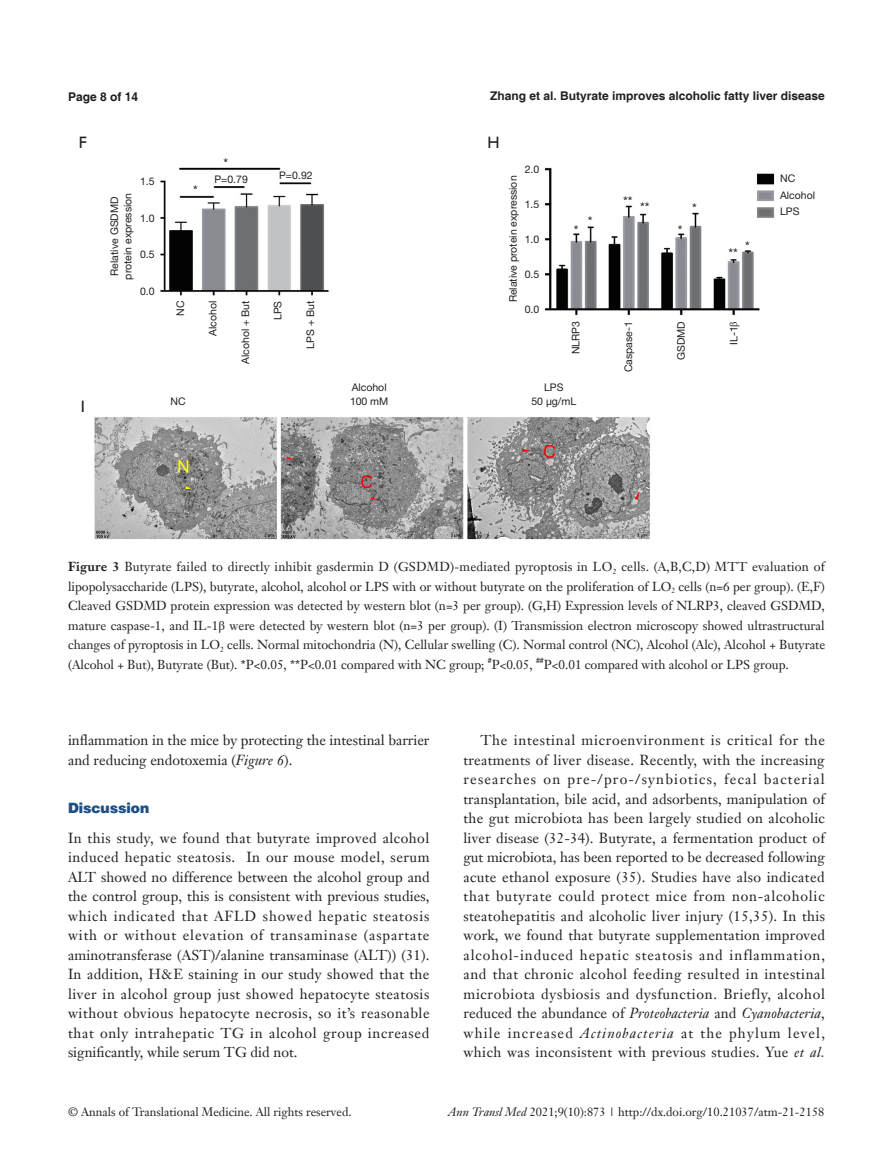
<style>
.page{position:relative;width:893px;height:1170px;background:#fff}
.page>*{position:absolute;margin:0;border:0;box-sizing:border-box;transform-origin:0 0}
.t1{font:16.5px "Humanist 521 BT";color:#231f20}
.t2{font:14.25px/19.5px "Janson Text LT";color:#231f20;text-align:justify}
.t3{font:900 14.25px "Helvetica";color:#1c5085}
.t4{font:13.5px "Helvetica Neue LT Pro";color:#231f20}
.t5{font:12.75px/19.5px "Janson Text LT";color:#231f20;text-align:justify}
.t6{font:12px "Janson Text LT";color:#231f20}
.t7{font:700 12px "Helvetica";color:#231f20}
.t8{font:10.5px/13.5px "Helvetica Neue LT Pro";color:#231f20;text-align:center}
.t9{font:7.5px "Janson Text LT";color:#231f20}
.s1{font-family:"Times New Roman"}
.s2{font-weight:700}
.s3{font-style:italic}
</style>
<div class="page">
<img style="left:160px;top:167px;width:615px;height:148px">
<img style="left:94px;top:417px;width:556px;height:123px">
<p class="t7" style="left:68px;top:89px;width:72px">Page 8 of 14</p>
<p class="t7" style="left:490px;top:88px;width:336px">Zhang et al. Butyrate improves alcoholic fatty liver disease</p>
<p class="t1" style="left:79px;top:132px;width:10px">F</p>
<p class="t1" style="left:488px;top:132px;width:14px">H</p>
<p class="t1" style="left:81px;top:396px;width:6px">I</p>
<p class="t8" style="left:140px;top:174px;width:16px">1.5</p>
<p class="t8" style="left:140px;top:211px;width:16px">1.0</p>
<p class="t8" style="left:140px;top:247px;width:16px">0.5</p>
<p class="t8" style="left:140px;top:284px;width:16px">0.0</p>
<p class="t8" style="left:107px;top:279px;width:88px;rotate:-90deg">Relative GSDMD protein expression</p>
<p class="t4" style="left:224px;top:155px;width:6px">*</p>
<p class="t4" style="left:193px;top:182px;width:6px">*</p>
<p class="t8" style="left:214px;top:172px;width:35px">P=0.79</p>
<p class="t8" style="left:279px;top:168px;width:35px">P=0.92</p>
<p class="t8" style="left:173px;top:316px;width:17px;rotate:-90deg">NC</p>
<p class="t8" style="left:206px;top:336px;width:36px;rotate:-90deg">Alcohol</p>
<p class="t8" style="left:238px;top:364px;width:64px;rotate:-90deg">Alcohol + But</p>
<p class="t8" style="left:271px;top:320px;width:21px;rotate:-90deg">LPS</p>
<p class="t8" style="left:303px;top:349px;width:49px;rotate:-90deg">LPS + But</p>
<p class="t8" style="left:171px;top:394px;width:17px">NC</p>
<p class="t8" style="left:350px;top:380px;width:40px;text-align:left">Alcohol<br>100 mM</p>
<p class="t8" style="left:525px;top:162px;width:16px">2.0</p>
<p class="t8" style="left:525px;top:197px;width:16px">1.5</p>
<p class="t8" style="left:525px;top:232px;width:16px">1.0</p>
<p class="t8" style="left:525px;top:267px;width:16px">0.5</p>
<p class="t8" style="left:525px;top:302px;width:16px">0.0</p>
<p class="t8" style="left:506px;top:302px;width:128px;rotate:-90deg">Relative protein expression</p>
<p class="t4" style="left:574px;top:222px;width:6px">*</p>
<p class="t4" style="left:588px;top:213px;width:6px">*</p>
<p class="t4" style="left:623px;top:196px;width:28px">** **</p>
<p class="t4" style="left:678px;top:222px;width:6px">*</p>
<p class="t4" style="left:692px;top:200px;width:6px">*</p>
<p class="t4" style="left:745px;top:238px;width:6px">*</p>
<p class="t4" style="left:728px;top:245px;width:11px">**</p>
<p class="t8" style="left:569px;top:354px;width:35px;rotate:-90deg">NLRP3</p>
<p class="t8" style="left:621px;top:372px;width:53px;rotate:-90deg">Caspase-1</p>
<p class="t8" style="left:674px;top:360px;width:40px;rotate:-90deg">GSDMD</p>
<p class="t8" style="left:727px;top:345px;width:25px;rotate:-90deg">IL-1<span class="s1">β</span></p>
<p class="t8" style="left:531px;top:380px;width:46px">LPS<br>50 μg/mL</p>
<p class="t8" style="left:780px;top:170px;width:36px;line-height:16.6px;text-align:left">NC<br>Alcohol<br>LPS</p>
<p class="t5" style="left:68px;top:557px;width:759px"><span class="s2">Figure 3</span> Butyrate failed to directly inhibit gasdermin D (GSDMD)-mediated pyroptosis in LO<sub>2</sub> cells. (A,B,C,D) MTT evaluation of lipopolysaccharide (LPS), butyrate, alcohol, alcohol or LPS with or without butyrate on the proliferation of LO<sub>2</sub> cells (n=6 per group). (E,F)<br>Cleaved GSDMD protein expression was detected by western blot (n=3 per group). (G,H) Expression levels of NLRP3, cleaved GSDMD, mature caspase-1, and IL-1<span class="s1">β</span> were detected by western blot (n=3 per group). (I) Transmission electron microscopy showed ultrastructural changes of pyroptosis in LO<sub>2</sub> cells. Normal mitochondria (N), Cellular swelling (C). Normal control (NC), Alcohol (Alc), Alcohol + Butyrate (Alcohol + But), Butyrate (But). *P&lt;0.05, **P&lt;0.01 compared with NC group;</p>
<p class="t9" style="left:488px;top:655px;width:5px">#</p>
<p class="t5" style="left:492px;top:654px;width:43px">P&lt;0.05,</p>
<p class="t9" style="left:536px;top:655px;width:9px">##</p>
<p class="t5" style="left:544px;top:654px;width:247px">P&lt;0.01 compared with alcohol or LPS group.</p>
<p class="t2" style="left:68px;top:730px;width:363px">inflammation in the mice by protecting the intestinal barrier and reducing endotoxemia (<span class="s3">Figure 6</span>).</p>
<p class="t3" style="left:68px;top:799px;width:83px">Discussion</p>
<p class="t2" style="left:68px;top:827px;width:363px">In this study, we found that butyrate improved alcohol induced hepatic steatosis. In our mouse model, serum ALT showed no difference between the alcohol group and the control group, this is consistent with previous studies, which indicated that AFLD showed hepatic steatosis with or without elevation of transaminase (aspartate aminotransferase (AST)/alanine transaminase (ALT)) (31).<br>In addition, H&amp;E staining in our study showed that the liver in alcohol group just showed hepatocyte steatosis without obvious hepatocyte necrosis, so it’s reasonable that only intrahepatic TG in alcohol group increased significantly, while serum TG did not.</p>
<p class="t2" style="left:463px;top:730px;width:363px;text-indent:17px">The intestinal microenvironment is critical for the treatments of liver disease. Recently, with the increasing researches on pre-/pro-/synbiotics, fecal bacterial transplantation, bile acid, and adsorbents, manipulation of the gut microbiota has been largely studied on alcoholic liver disease (32-34). Butyrate, a fermentation product of gut microbiota, has been reported to be decreased following acute ethanol exposure (35). Studies have also indicated that butyrate could protect mice from non-alcoholic steatohepatitis and alcoholic liver injury (15,35). In this work, we found that butyrate supplementation improved alcohol-induced hepatic steatosis and inflammation, and that chronic alcohol feeding resulted in intestinal microbiota dysbiosis and dysfunction. Briefly, alcohol reduced the abundance of <span class="s3">Proteobacteria</span> and <span class="s3">Cyanobacteria</span>, while increased <span class="s3">Actinobacteria</span> at the phylum level, which was inconsistent with previous studies. Yue <span class="s3">et al.</span></p>
<p class="t6" style="left:68px;top:1104px;width:285px">© Annals of Translational Medicine. All rights reserved.</p>
<p class="t6" style="left:448px;top:1104px;width:378px"><span class="s3">Ann Transl Med</span> 2021;9(10):873 | http://dx.doi.org/10.21037/atm-21-2158</p>
</div>
